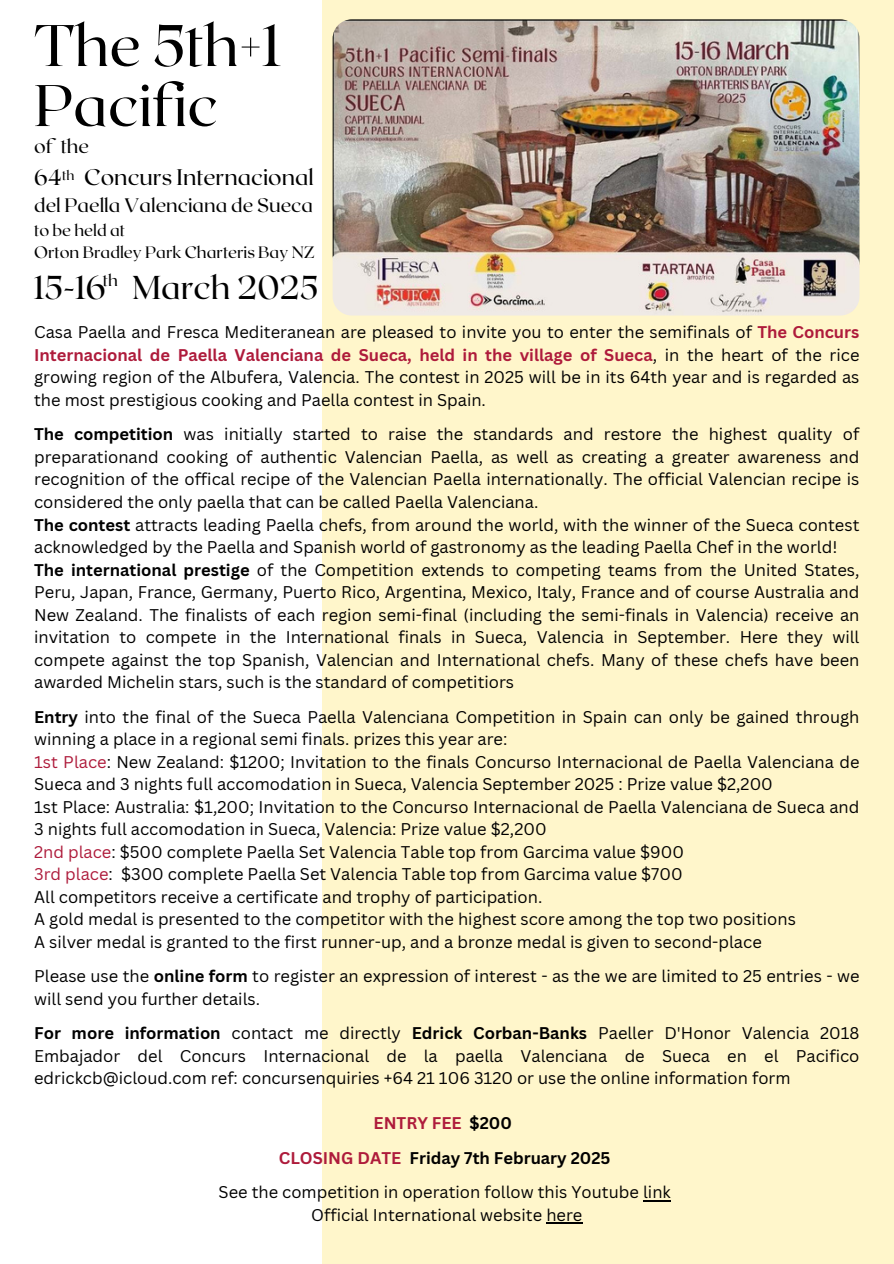
<style>
.page{position:relative;width:894px;height:1264px;background:#fff}
.page>*{position:absolute;margin:0;border:0;box-sizing:border-box;transform-origin:0 0}
.t1{font:58.5px/60px "Roxborough CF";color:#000}
.t2{font:33px "Roxborough CF";color:#000}
.t3{font:22.5px "Roxborough CF";color:#000}
.t4{font:19.5px "Roxborough CF";color:#000}
.t5{font:16.5px/22.5px "Canva Sans";color:#000}
.t6{font:16.5px/22.5px "Roxborough CF";color:#000}
.t7{font:13.5px "Roxborough CF";color:#000}
.s1{font-weight:700;color:#ae1b3b}
.s2{font-weight:700}
.s3{color:#ae1b3b}
</style>
<div class="page">
<div style="left:322px;top:0;width:571px;height:1263px;background:#fff6cb"></div>
<hr style="left:643px;top:1199px;width:27px;height:2px;background:#000">
<hr style="left:546px;top:1222px;width:36px;height:1px;background:#000">
<img style="left:332px;top:19px;width:526px;height:296px">
<h1 class="t1" style="left:34px;top:13px;width:248px">The 5th+1<br>Pacific</h1>
<p class="t4" style="left:34px;top:133px;width:56px">of the</p>
<h3 class="t3" style="left:34px;top:162px;width:281px">64 Concurs Internacional</h3>
<p class="t4" style="left:34px;top:192px;width:280px">del Paella Valenciana de Sueca</p>
<p class="t6" style="left:34px;top:218px;width:282px">to be held at<br>Orton Bradley Park Charteris Bay NZ</p>
<h2 class="t2" style="left:34px;top:266px;width:286px">15-16 March 2025</h2>
<p class="t5" style="left:34px;top:321px;width:826px;text-align:justify">Casa Paella and Fresca Mediteranean are pleased to invite you to enter the semifinals of <span class="s1">The Concurs Internacional de Paella Valenciana de Sueca, held in the village of Sueca</span>, in the heart of the rice growing region of the Albufera, Valencia. The contest in 2025 will be in its 64th year and is regarded as the most prestigious cooking and Paella contest in Spain.</p>
<p class="t5" style="left:34px;top:423px;width:826px"><span class="s2">The competition</span> was initially started to raise the standards and restore the highest quality of preparationand cooking of authentic Valencian Paella, as well as creating a greater awareness and recognition of the offical recipe of the Valencian Paella internationally. The official Valencian recipe is considered the only paella that can be called Paella Valenciana.<br><span class="s2">The contest</span> attracts leading Paella chefs, from around the world, with the winner of the Sueca contest acknowledged by the Paella and Spanish world of gastronomy as the leading Paella Chef in the world!<br><span class="s2">The international prestige</span> of the Competition extends to competing teams from the United States, Peru, Japan, France, Germany, Puerto Rico, Argentina, Mexico, Italy, France and of course Australia and New Zealand. The finalists of each region semi-final (including the semi-finals in Valencia) receive an invitation to compete in the International finals in Sueca, Valencia in September. Here they will compete against the top Spanish, Valencian and International chefs. Many of these chefs have been awarded Michelin stars, such is the standard of competitiors</p>
<p class="t5" style="left:34px;top:705px;width:826px"><span class="s2">Entry</span> into the final of the Sueca Paella Valenciana Competition in Spain can only be gained through winning a place in a regional semi finals. prizes this year are:<br><span class="s3">1st Place</span>: New Zealand: $1200; Invitation to the finals Concurso Internacional de Paella Valenciana de Sueca and 3 nights full accomodation in Sueca, Valencia September 2025 : Prize value $2,200<br>1st Place: Australia: $1,200; Invitation to the Concurso Internacional de Paella Valenciana de Sueca and 3 nights full accomodation in Sueca, Valencia: Prize value $2,200<br><span class="s3">2nd place</span>: $500 complete Paella Set Valencia Table top from Garcima value $900<br><span class="s3">3rd place</span>: $300 complete Paella Set Valencia Table top from Garcima value $700<br>All competitors receive a certificate and trophy of participation.<br>A gold medal is presented to the competitor with the highest score among the top two positions<br>A silver medal is granted to the first runner-up, and a bronze medal is given to second-place</p>
<p class="t5" style="left:34px;top:964px;width:826px">Please use the <span class="s2">online form</span> to register an expression of interest - as the we are limited to 25 entries - we will send you further details.</p>
<p class="t5" style="left:34px;top:1021px;width:826px;text-align:justify"><span class="s2">For more information</span> contact me directly <span class="s2">Edrick Corban-Banks</span> Paeller D'Honor Valencia 2018<br>Embajador del Concurs Internacional de la paella Valenciana de Sueca en el Pacifico edrickcb@icloud.com ref: concursenquiries +64 21 106 3120 or use the online information form</p>
<p class="t5" style="left:218px;top:1105px;width:453px;line-height:34.5px;text-align:center"><span class="s1">ENTRY FEE</span> <span class="s2">$200<br></span><span class="s1">CLOSING DATE</span> <span class="s2">Friday 7th February 2025<br></span>See the competition in operation follow this Youtube link</p>
<p class="t5" style="left:311px;top:1203px;width:273px">Official International website here</p>
<p class="t7" style="left:62px;top:166px;width:14px">th</p>
<h3 class="t6" style="left:103px;top:268px;width:17px">th</h3>
</div>
